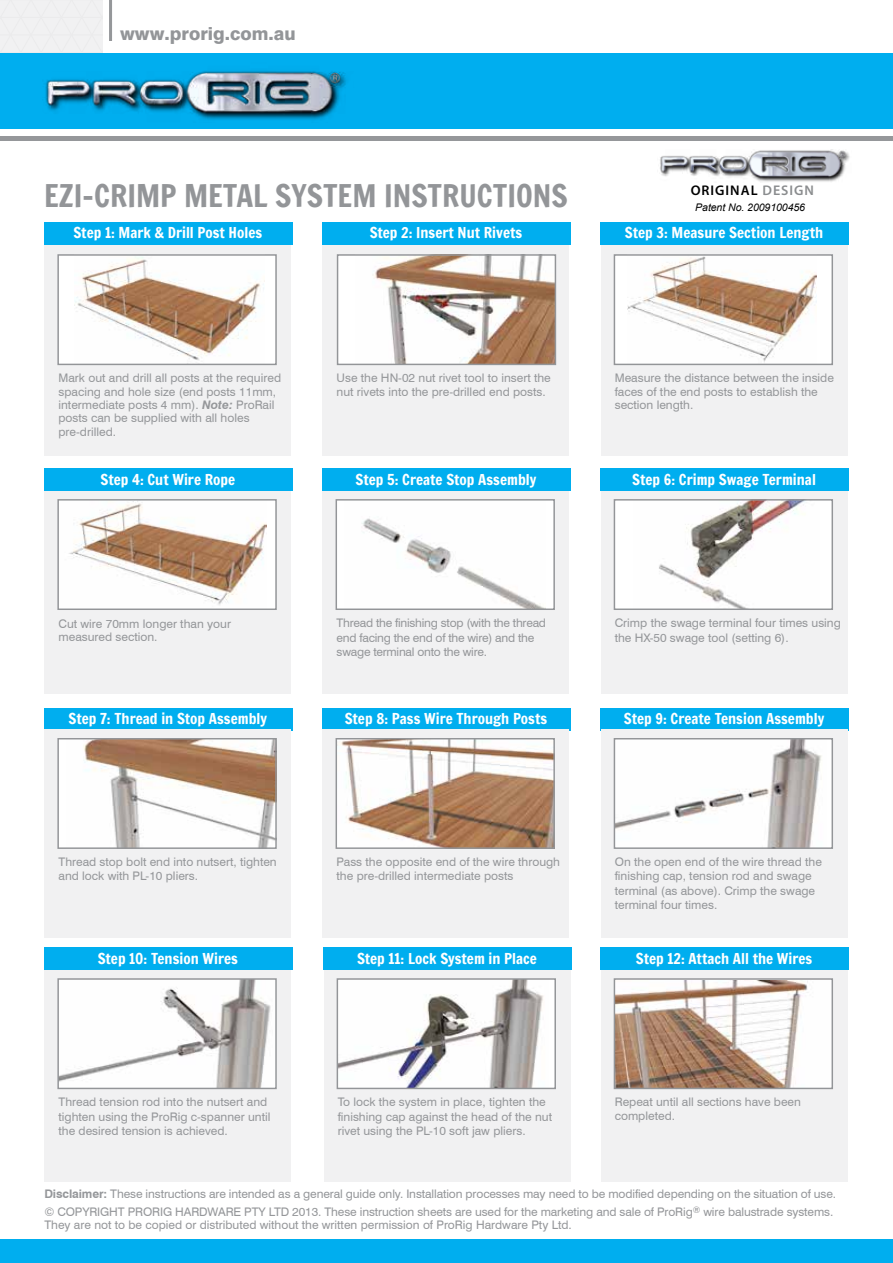
<style>
.page{position:relative;width:893px;height:1263px;background:#fff}
.page>*{position:absolute;margin:0;border:0;box-sizing:border-box;transform-origin:0 0}
.t1{font:30.6px "Francois One";color:#939598}
.t2{font:800 18px "Swiss 721 BT";color:#939598}
.t3{font:14.7px "Francois One";color:#fff}
.t4{font:600 14.1px "Myriad Pro";letter-spacing:.07em;color:#000}
.t5{font:11.85px/14.2px "Swiss 721 BT";color:#95979a}
.t6{font:11.85px/14.2px "Swiss 721 BT";letter-spacing:-.02em;color:#95979a}
.t7{font:italic 10.5px "Arial";letter-spacing:-.005em;color:#000}
.s1{color:#8a8c8e}
.s2{font-weight:700;font-style:italic}
.s3{font-weight:700}
</style>
<div class="page">
<div style="left:0;top:0;width:102px;height:54px;background:#f1f1f2"></div>
<hr style="left:109px;top:0;width:3px;height:41px;background:#95979a">
<div style="left:0;top:54px;width:893px;height:75px;background:#00aeef"></div>
<div style="left:0;top:1239px;width:893px;height:24px;background:#00aeef"></div>
<img style="left:26px;top:37px;width:336px;height:100px">
<hr style="left:0;top:137px;width:893px;height:4px;background:#95979a">
<div style="left:44px;top:708px;width:248px;height:22px;background:#00aeef"></div>
<div style="left:44px;top:730px;width:247px;height:208px;background:#f1f1f2"></div>
<div style="left:58px;top:739px;width:218px;height:109px;background:#fff"></div>
<img style="left:83px;top:740px;width:192px;height:107px">
<div style="left:57px;top:738px;width:220px;height:111px;border:1px solid #939598"></div>
<div style="left:322px;top:708px;width:248px;height:22px;background:#00aeef"></div>
<div style="left:322px;top:730px;width:247px;height:208px;background:#f1f1f2"></div>
<img style="left:338px;top:740px;width:215px;height:107px">
<div style="left:336px;top:738px;width:219px;height:111px;border:1px solid #939598"></div>
<div style="left:601px;top:708px;width:248px;height:22px;background:#00aeef"></div>
<div style="left:601px;top:730px;width:246px;height:208px;background:#f1f1f2"></div>
<div style="left:614px;top:739px;width:218px;height:109px;background:#fff"></div>
<img style="left:616px;top:740px;width:206px;height:107px">
<div style="left:614px;top:738px;width:219px;height:111px;border:1px solid #939598"></div>
<div style="left:601px;top:947px;width:248px;height:23px;background:#00aeef"></div>
<div style="left:601px;top:970px;width:246px;height:212px;background:#f1f1f2"></div>
<img style="left:616px;top:981px;width:215px;height:106px">
<div style="left:614px;top:978px;width:219px;height:111px;border:1px solid #939598"></div>
<div style="left:44px;top:947px;width:248px;height:23px;background:#00aeef"></div>
<div style="left:44px;top:970px;width:247px;height:212px;background:#f1f1f2"></div>
<img style="left:59px;top:980px;width:216px;height:107px">
<div style="left:57px;top:978px;width:220px;height:111px;border:1px solid #939598"></div>
<div style="left:324px;top:947px;width:248px;height:23px;background:#00aeef"></div>
<div style="left:324px;top:970px;width:246px;height:212px;background:#f1f1f2"></div>
<div style="left:337px;top:979px;width:218px;height:109px;background:#fff"></div>
<img style="left:339px;top:980px;width:205px;height:107px">
<div style="left:337px;top:978px;width:219px;height:111px;border:1px solid #939598"></div>
<div style="left:44px;top:222px;width:248px;height:23px;background:#00aeef"></div>
<div style="left:44px;top:246px;width:247px;height:210px;background:#f1f1f2"></div>
<div style="left:58px;top:255px;width:218px;height:109px;background:#fff"></div>
<img style="left:74px;top:257px;width:190px;height:104px">
<div style="left:57px;top:254px;width:220px;height:111px;border:1px solid #939598"></div>
<div style="left:322px;top:222px;width:248px;height:23px;background:#00aeef"></div>
<div style="left:322px;top:246px;width:247px;height:210px;background:#f1f1f2"></div>
<div style="left:601px;top:222px;width:248px;height:23px;background:#00aeef"></div>
<div style="left:601px;top:246px;width:246px;height:210px;background:#f1f1f2"></div>
<div style="left:614px;top:255px;width:218px;height:109px;background:#fff"></div>
<img style="left:628px;top:256px;width:188px;height:106px">
<div style="left:614px;top:254px;width:219px;height:111px;border:1px solid #939598"></div>
<div style="left:338px;top:255px;width:217px;height:109px;background:#fff"></div>
<img style="left:373px;top:256px;width:181px;height:107px">
<div style="left:337px;top:254px;width:219px;height:111px;border:1px solid #939598"></div>
<div style="left:44px;top:468px;width:248px;height:23px;background:#00aeef"></div>
<div style="left:44px;top:491px;width:247px;height:203px;background:#f1f1f2"></div>
<div style="left:322px;top:468px;width:248px;height:23px;background:#00aeef"></div>
<div style="left:322px;top:491px;width:247px;height:203px;background:#f1f1f2"></div>
<div style="left:336px;top:500px;width:218px;height:109px;background:#fff"></div>
<img style="left:362px;top:518px;width:183px;height:90px">
<div style="left:336px;top:499px;width:219px;height:111px;border:1px solid #939598"></div>
<div style="left:601px;top:468px;width:248px;height:23px;background:#00aeef"></div>
<div style="left:601px;top:491px;width:246px;height:203px;background:#f1f1f2"></div>
<div style="left:614px;top:500px;width:218px;height:109px;background:#fff"></div>
<img style="left:659px;top:501px;width:146px;height:107px">
<div style="left:614px;top:499px;width:219px;height:111px;border:1px solid #939598"></div>
<div style="left:58px;top:500px;width:218px;height:109px;background:#fff"></div>
<img style="left:69px;top:501px;width:197px;height:104px">
<div style="left:57px;top:499px;width:220px;height:111px;border:1px solid #939598"></div>
<img style="left:660px;top:149px;width:190px;height:33px">
<h2 class="t2" style="left:120px;top:22px;width:177px">www.prorig.com.au</h2>
<h1 class="t1" style="left:44px;top:173px;width:525px">EZI-CRIMP METAL SYSTEM INSTRUCTIONS</h1>
<p class="t4" style="left:691px;top:181px;width:125px">ORIGINAL <span class="s1">DESIGN</span></p>
<p class="t7" style="left:695px;top:201px;width:111px">Patent No. 2009100456</p>
<p class="t3" style="left:73px;top:222px;width:190px">Step 1: Mark &amp; Drill Post Holes</p>
<p class="t3" style="left:370px;top:222px;width:154px">Step 2: Insert Nut Rivets</p>
<p class="t3" style="left:625px;top:222px;width:200px">Step 3: Measure Section Length</p>
<p class="t5" style="left:58px;top:371px;width:224px;line-height:13.4px">Mark out and drill all posts at the required spacing and hole size (end posts 11mm, intermediate posts 4 mm). <span class="s2">Note:</span> ProRail posts can be supplied with all holes pre-drilled.</p>
<p class="t5" style="left:337px;top:371px;width:216px;line-height:13.4px">Use the HN-02 nut rivet tool to insert the nut rivets into the pre-drilled end posts.</p>
<p class="t5" style="left:615px;top:371px;width:221px;line-height:13.4px">Measure the distance between the inside faces of the end posts to establish the section length.</p>
<p class="t3" style="left:100px;top:469px;width:136px">Step 4: Cut Wire Rope</p>
<p class="t3" style="left:355px;top:469px;width:182px">Step 5: Create Stop Assembly</p>
<p class="t3" style="left:632px;top:469px;width:185px">Step 6: Crimp Swage Terminal</p>
<p class="t5" style="left:58px;top:617px;width:174px;line-height:13.4px">Cut wire 70mm longer than your measured section.</p>
<p class="t6" style="left:337px;top:616px;width:211px">Thread the finishing stop (with the thread end facing the end of the wire) and the swage terminal onto the wire.</p>
<p class="t5" style="left:615px;top:616px;width:228px">Crimp the swage terminal four times using the HX-50 swage tool (setting 6).</p>
<p class="t3" style="left:69px;top:708px;width:200px">Step 7: Thread in Stop Assembly</p>
<p class="t3" style="left:345px;top:708px;width:204px">Step 8: Pass Wire Through Posts</p>
<p class="t3" style="left:624px;top:708px;width:202px">Step 9: Create Tension Assembly</p>
<p class="t5" style="left:58px;top:855px;width:220px">Thread stop bolt end into nutsert, tighten and lock with PL-10 pliers.</p>
<p class="t5" style="left:337px;top:855px;width:225px">Pass the opposite end of the wire through the pre-drilled intermediate posts</p>
<p class="t5" style="left:615px;top:855px;width:209px">On the open end of the wire thread the finishing cap, tension rod and swage terminal (as above). Crimp the swage terminal four times.</p>
<p class="t3" style="left:98px;top:948px;width:142px">Step 10: Tension Wires</p>
<p class="t3" style="left:357px;top:948px;width:181px">Step 11: Lock System in Place</p>
<p class="t3" style="left:636px;top:948px;width:178px">Step 12: Attach All the Wires</p>
<p class="t5" style="left:58px;top:1095px;width:213px">Thread tension rod into the nutsert and tighten using the ProRig c-spanner until the desired tension is achieved.</p>
<p class="t5" style="left:338px;top:1095px;width:216px">To lock the system in place, tighten the finishing cap against the head of the nut rivet using the PL-10 soft jaw pliers.</p>
<p class="t5" style="left:615px;top:1095px;width:188px;line-height:13.4px">Repeat until all sections have been completed.</p>
<p class="t5" style="left:44px;top:1187px;width:793px"><span class="s3">Disclaimer:</span> These instructions are intended as a general guide only. Installation processes may need to be modified depending on the situation of use.</p>
<p class="t5" style="left:44px;top:1205px;width:790px;line-height:13.4px">© COPYRIGHT PRORIG HARDWARE PTY LTD 2013. These instruction sheets are used for the marketing and sale of ProRig<sup>®</sup> wire balustrade systems.<br>They are not to be copied or distributed without the written permission of ProRig Hardware Pty Ltd.</p>
</div>
